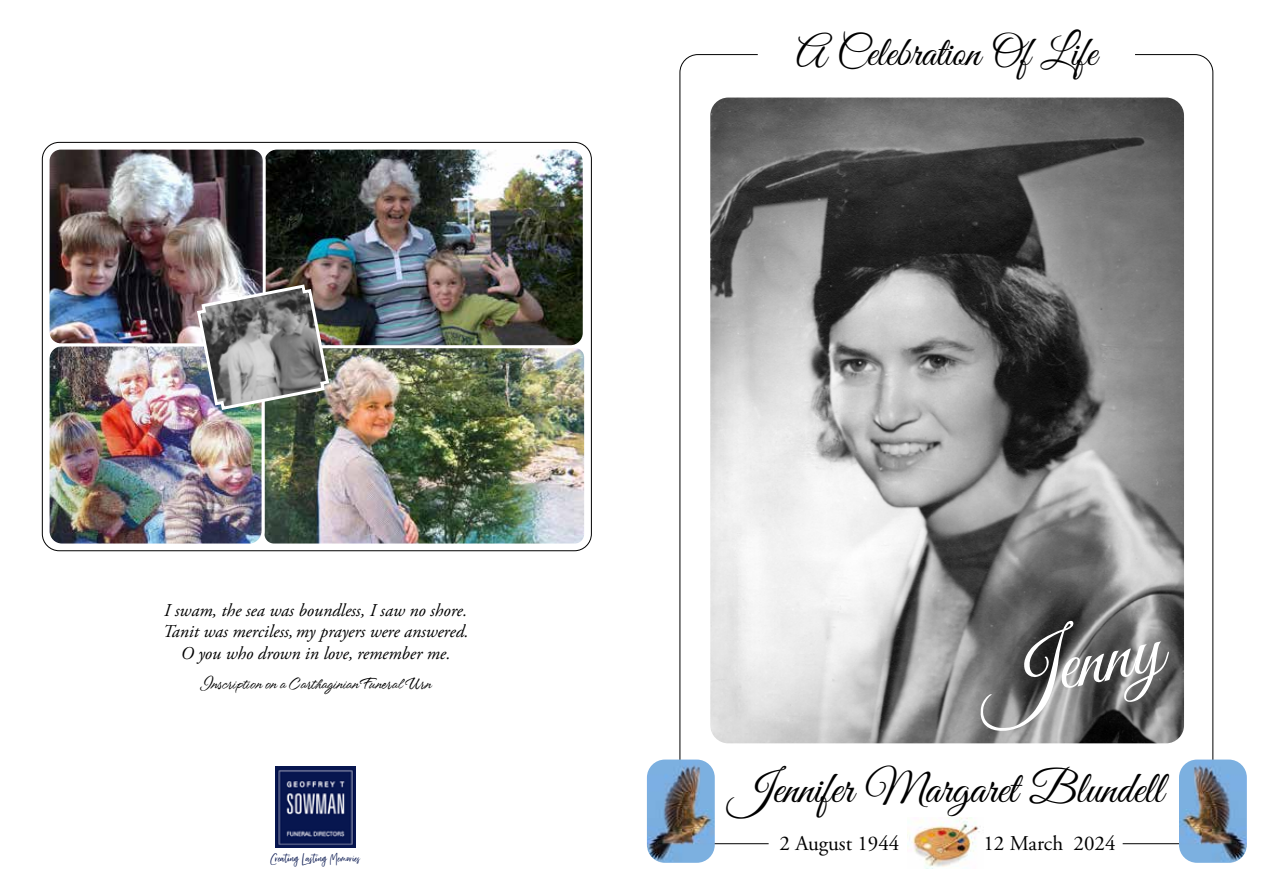
<style>
.page{position:relative;width:1263px;height:893px;background:#fff}
.page>*{position:absolute;margin:0;border:0;box-sizing:border-box;transform-origin:0 0}
.t1{font:81.3px "Great Vibes";color:#fff}
.t2{font:45px "Great Vibes";color:#000}
.t3{font:42px "Great Vibes";color:#000}
.t4{font:21px "Adobe Garamond Pro";color:#000}
.t5{font:italic 18px/21.6px "Adobe Garamond Pro";color:#000;text-align:center}
.t6{font:16.5px "Dallas Springs";color:#000}
.t7{font:15px "Friday Vibes";color:#07164f}
</style>
<div class="page">
<img style="left:276px;top:766px;width:80px;height:81px">
<img style="left:710px;top:98px;width:474px;height:645px">
<img style="left:907px;top:818px;width:77px;height:50px">
<img style="left:1179px;top:759px;width:68px;height:104px">
<img style="left:647px;top:759px;width:68px;height:104px">
<img style="left:265px;top:349px;width:318px;height:193px">
<div style="left:261px;top:345px;width:326px;height:201px;border:3px solid #fff;border-radius:11px"></div>
<img style="left:266px;top:151px;width:316px;height:196px">
<div style="left:261px;top:147px;width:325px;height:201px;border:3px solid #fff;border-radius:14px"></div>
<img style="left:48px;top:345px;width:215px;height:200px;border-radius:14px">
<div style="left:47px;top:343px;width:218px;height:203px;border:3px solid #fff;border-radius:14px"></div>
<img style="left:51px;top:151px;width:211px;height:191px">
<div style="left:47px;top:147px;width:219px;height:199px;border:3px solid #fff;border-radius:13px"></div>
<img style="left:195px;top:283px;width:136px;height:129px">
<p class="t5" style="left:163px;top:600px;width:307px">I swam, the sea was boundless, I saw no shore.<br>Tanit was merciless, my prayers were answered.<br>O you who drown in love, remember me.</p>
<p class="t6" style="left:200px;top:672px;width:233px">Inscription on a Carthaginian Funeral Urn</p>
<p class="t7" style="left:271px;top:849px;width:90px">Creating Lasting Memories</p>
<h3 class="t3" style="left:796px;top:30px;width:302px">A Celebration Of Life</h3>
<h1 class="t1" style="left:970px;top:636px;width:187px;rotate:-11deg">Jenny</h1>
<h2 class="t2" style="left:729px;top:764px;width:436px">Jennifer Margaret Blundell</h2>
<p class="t4" style="left:780px;top:830px;width:121px">2 August 1944</p>
<p class="t4" style="left:983px;top:830px;width:134px">12 March 2024</p>
</div>
